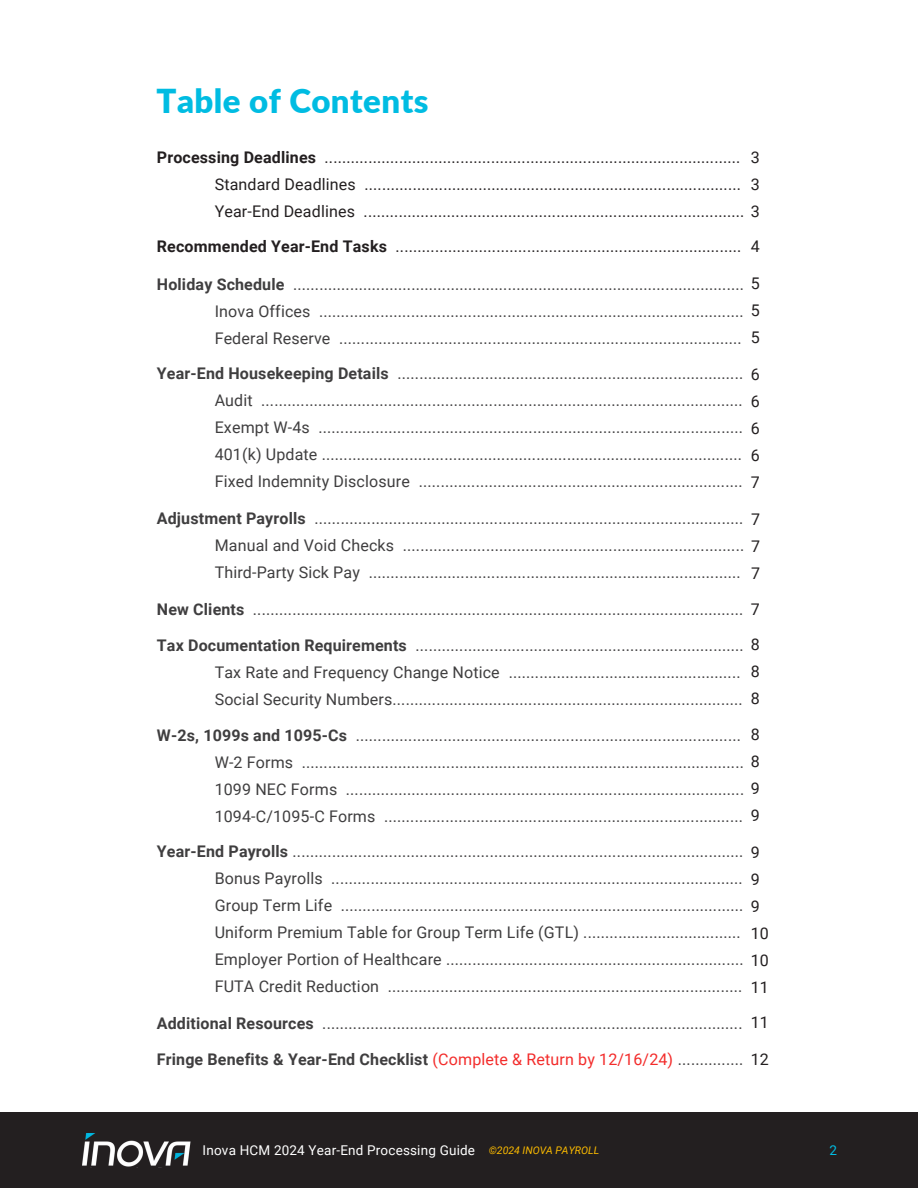
<style>
.page{position:relative;width:918px;height:1188px;background:#fff}
.page>*{position:absolute;margin:0;border:0;box-sizing:border-box;transform-origin:0 0}
.t1{font:900 33px "Lato";letter-spacing:.015em;color:#00bce2}
.t2{font:16.05px/27px "Roboto";letter-spacing:.01em;color:#3f3e3f}
.t3{font:16.05px/27px "Roboto";letter-spacing:.01em;color:#231f20}
.t4{font:700 16.05px "Roboto";letter-spacing:.01em;color:#3f3e3f}
.t5{font:700 16.05px "Roboto";letter-spacing:.01em;color:#231f20}
.t6{font:13.5px "Roboto";letter-spacing:.015em;color:#fff}
.t7{font:13.5px "Roboto";color:#00bce2}
.s1{font-weight:700}
.s2{color:#231f20}
.s3{font-weight:400;color:#f32c2b}
.s4{font-weight:400}
.s5{font-style:italic;font-size:10.5px;color:#fbba00}
</style>
<div class="page">
<div style="left:0;top:1112px;width:918px;height:76px;background:#231f20"></div>
<img style="left:82px;top:1133px;width:108px;height:34px">
<h1 class="t1" style="left:157px;top:80px;width:273px">Table of Contents</h1>
<h2 class="t3" style="left:215px;top:144px;width:547px;text-indent:-58px"><span class="s1">Processing Deadlines</span> ...............................................................................................<br>Standard Deadlines ......................................................................................<br>Year-End Deadlines ....................................................................................... 3</h2>
<h2 class="t3" style="left:751px;top:144px;width:10px">3<br>3</h2>
<h2 class="t5" style="left:157px;top:238px;width:232px">Recommended Year-End Tasks</h2>
<p class="t3" style="left:396px;top:233px;width:347px">...............................................................................</p>
<h2 class="t3" style="left:751px;top:233px;width:10px">4</h2>
<h2 class="t2" style="left:215px;top:271px;width:547px;text-align:justify;text-indent:-58px"><span class="s1">Holiday Schedule</span> ....................................................................................................... <span class="s2">5<br></span>Inova Offices ................................................................................................. <span class="s2">5<br></span>Federal Reserve ............................................................................................</h2>
<h2 class="t3" style="left:751px;top:324px;width:10px">5</h2>
<h2 class="t2" style="left:215px;top:360px;width:530px;text-align:justify;text-indent:-58px"><span class="s1">Year-End Housekeeping Details</span> ...............................................................................<br>Audit ..............................................................................................................<br>Exempt W-4s .................................................................................................<br>401(k) Update ................................................................................................<br>Fixed Indemnity Disclosure ..........................................................................</h2>
<h2 class="t3" style="left:751px;top:361px;width:10px;text-align:justify">6<br>6<br>6<br>6<br>7</h2>
<h2 class="t2" style="left:215px;top:505px;width:547px;text-indent:-58px"><span class="s1">Adjustment Payrolls</span> ..................................................................................................<br>Manual and Void Checks .............................................................................. <span class="s2">7<br></span>Third-Party Sick Pay</h2>
<h2 class="t3" style="left:751px;top:506px;width:10px">7</h2>
<h2 class="t3" style="left:751px;top:560px;width:10px">7</h2>
<h2 class="t2" style="left:369px;top:559px;width:374px">.....................................................................................</h2>
<h2 class="t2" style="left:157px;top:596px;width:588px"><span class="s1">New Clients</span> ................................................................................................................</h2>
<p class="t3" style="left:751px;top:596px;width:10px">7</p>
<h2 class="t2" style="left:215px;top:632px;width:547px;text-indent:-58px"><span class="s1">Tax Documentation Requirements</span> ........................................................................... <span class="s2">8<br></span>Tax Rate and Frequency Change Notice .....................................................<br>Social Security Numbers................................................................................</h2>
<h2 class="t3" style="left:751px;top:658px;width:10px">8<br>8</h2>
<h2 class="t2" style="left:215px;top:722px;width:547px;text-indent:-58px"><span class="s1">W-2s, 1099s and 1095-Cs</span> ........................................................................................<br>W-2 Forms ..................................................................................................... <span class="s2">8<br></span>1099 NEC Forms ........................................................................................... <span class="s2">9<br></span>1094-C/1095-C Forms ..................................................................................</h2>
<h2 class="t3" style="left:751px;top:721px;width:10px">8</h2>
<h2 class="t3" style="left:751px;top:802px;width:10px">9</h2>
<p class="t2" style="left:215px;top:838px;width:556px;text-indent:-58px"><span class="s1">Year-End Payrolls</span> .......................................................................................................<br>Bonus Payrolls ..............................................................................................<br>Group Term Life ............................................................................................<br>Uniform Premium Table for Group Term Life (GTL) ....................................<br>Employer Portion of Healthcare .................................................................... <span class="s2">10<br></span>FUTA Credit Reduction .................................................................................</p>
<h3 class="t3" style="left:751px;top:839px;width:20px">9<br>9<br>9<br>10</h3>
<h3 class="t3" style="left:751px;top:974px;width:20px">11</h3>
<h2 class="t2" style="left:157px;top:1010px;width:587px"><span class="s1">Additional Resources</span> ................................................................................................</h2>
<p class="t3" style="left:751px;top:1009px;width:20px">11</p>
<h2 class="t4" style="left:157px;top:1050px;width:588px">Fringe Benefits &amp; Year-End Checklist <span class="s3">(Complete &amp; Return by 12/16/24)</span> <span class="s4">...............</span></h2>
<p class="t3" style="left:751px;top:1046px;width:20px">12</p>
<p class="t6" style="left:203px;top:1142px;width:398px">Inova HCM 2024 Year-End Processing Guide <span class="s5">©2024 INOVA PAYROLL</span></p>
<p class="t7" style="left:829px;top:1142px;width:9px">2</p>
</div>
